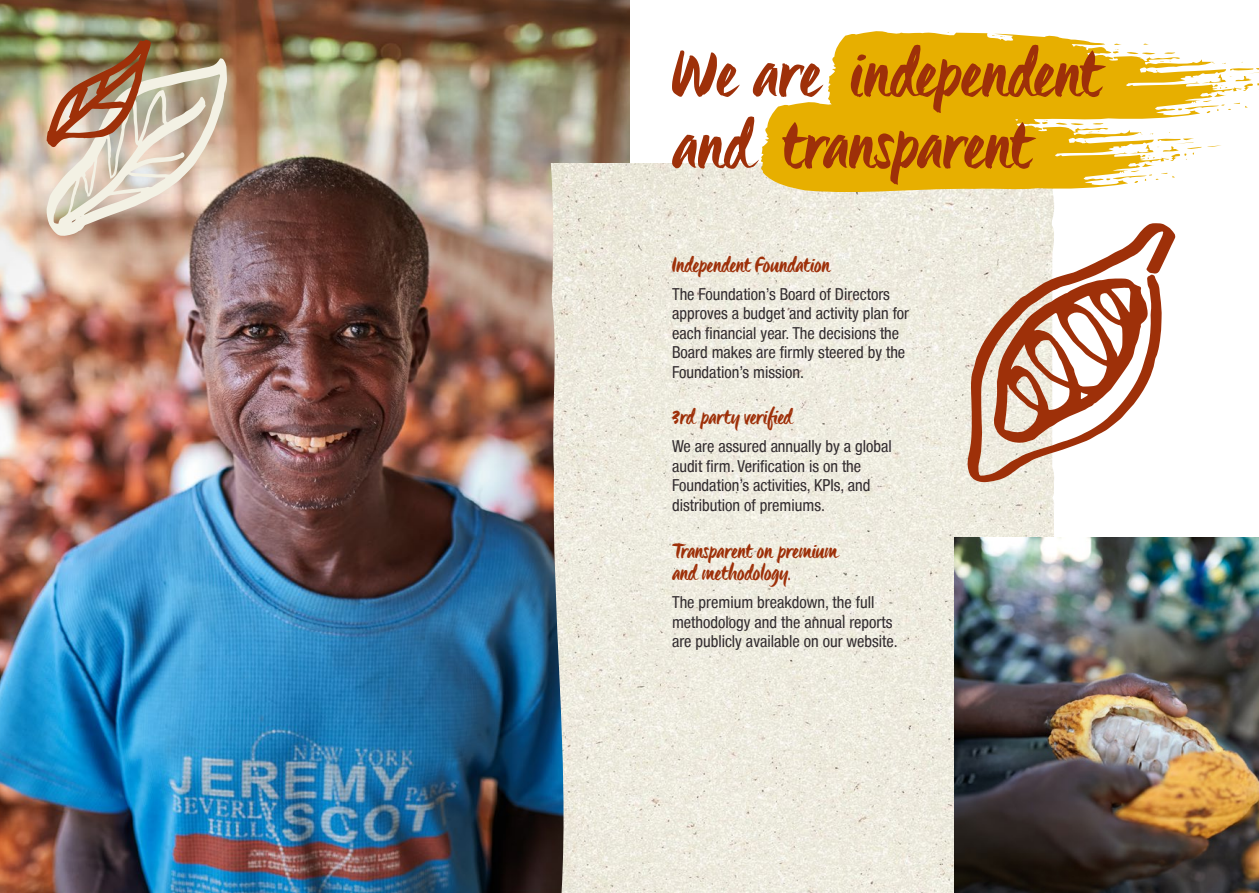
<style>
.page{position:relative;width:1259px;height:893px;background:#fff}
.page>*{position:absolute;margin:0;border:0;box-sizing:border-box;transform-origin:0 0}
.t1{font:71.7px/71.7px "Origo";color:#9e3009}
.t2{font:22.5px/22.5px "Origo";letter-spacing:-.005em;color:#9e3009}
.t3{font:condensed 16.5px/19.5px "Helvetica Neue Condensed";color:#322c2f}
</style>
<div class="page">
<img style="left:0;top:0;width:629px;height:893px">
<img style="left:47px;top:39px;width:180px;height:197px">
<img style="left:551px;top:163px;width:510px;height:730px">
<img style="left:955px;top:538px;width:304px;height:355px">
<svg style="left:967px;top:223px;width:208px;height:259px"></svg>
<svg style="left:758px;top:31px;width:501px;height:164px"></svg>
<h1 class="t1" style="left:672px;top:38px;width:431px">We are independent and transparent</h1>
<h2 class="t2" style="left:672px;top:254px;width:159px">Independent Foundation</h2>
<p class="t3" style="left:672px;top:284px;width:239px">The Foundation’s Board of Directors approves a budget and activity plan for each financial year. The decisions the Board makes are firmly steered by the Foundation’s mission.</p>
<h2 class="t2" style="left:672px;top:406px;width:122px">3rd party verified</h2>
<p class="t3" style="left:672px;top:437px;width:221px">We are assured annually by a global audit firm. Verification is on the Foundation’s activities, KPIs, and distribution of premiums.</p>
<h2 class="t2" style="left:672px;top:539px;width:167px">Transparent on premium and methodology.</h2>
<p class="t3" style="left:672px;top:592px;width:227px">The premium breakdown, the full methodology and the annual reports are publicly available on our website.</p>
</div>
